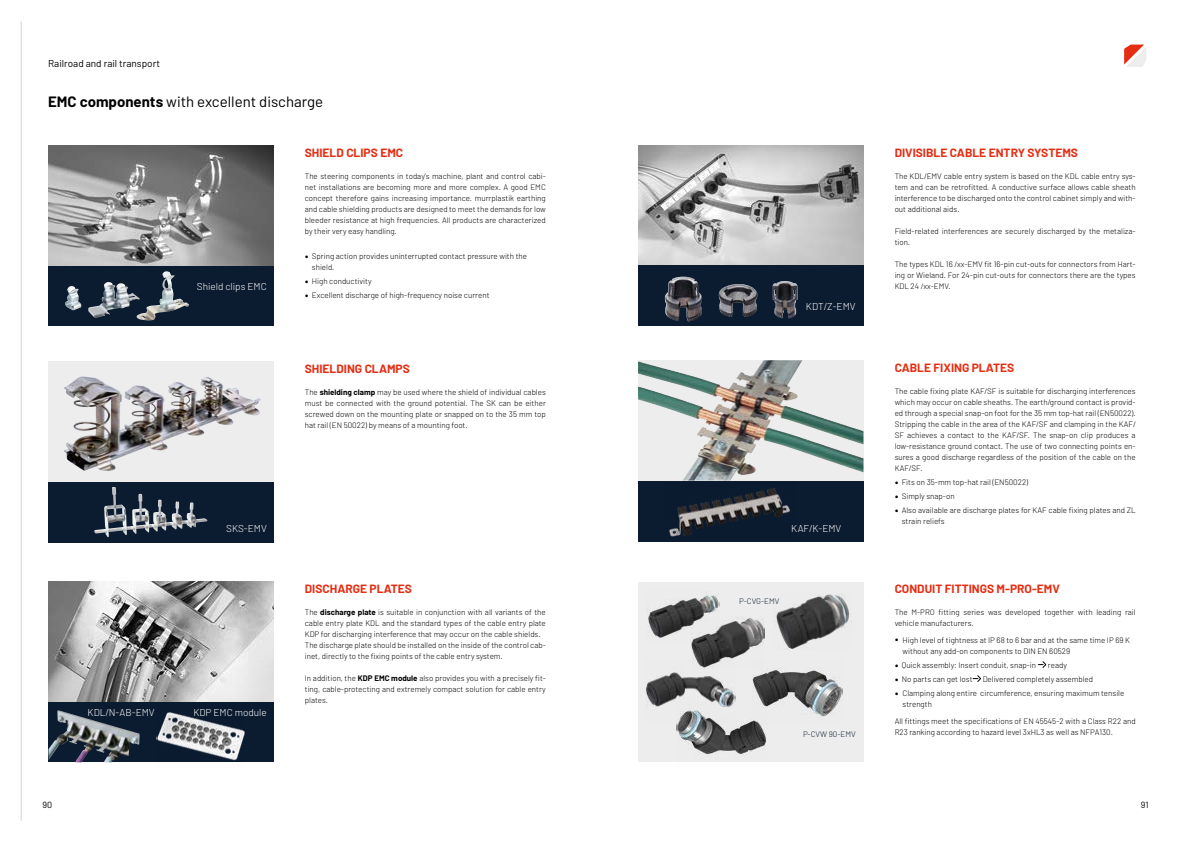
<style>
.page{position:relative;width:1191px;height:842px;background:#fff}
.page>*{position:absolute;margin:0;border:0;box-sizing:border-box;transform-origin:0 0}
.t1{font:15px "Barlow";color:#000}
.t2{font:700 12px "Barlow";color:#e52d12}
.t3{font:300 10px "Barlow";color:#fff}
.t4{font:10px "Barlow";color:#000}
.t5{font:9px "Barlow";color:#000}
.t6{font:300 8px/11px "Barlow";color:#000}
.t7{font:300 8px "Barlow";color:#0b1b30}
.s1{font-weight:700}
.s2{font-family:"Brandon Grotesque";font-weight:700;font-size:10px}
</style>
<div class="page">
<hr style="left:21px;top:21px;width:1px;height:800px;background:#d0d3d6">
<div style="left:48px;top:265px;width:226px;height:61px;background:#0b1b30"></div>
<img style="left:48px;top:145px;width:226px;height:121px">
<img style="left:88px;top:282px;width:49px;height:36px">
<img style="left:137px;top:271px;width:52px;height:50px">
<img style="left:65px;top:286px;width:16px;height:24px">
<div style="left:48px;top:482px;width:226px;height:61px;background:#0b1b30"></div>
<div style="left:48px;top:361px;width:226px;height:121px;background:#ededed"></div>
<img style="left:64px;top:376px;width:197px;height:95px">
<img style="left:94px;top:487px;width:113px;height:50px">
<div style="left:48px;top:701px;width:226px;height:61px;background:#0b1b30"></div>
<img style="left:48px;top:581px;width:226px;height:120px">
<img style="left:48px;top:710px;width:92px;height:52px">
<svg style="left:1038px;top:661px;width:9px;height:7px"></svg>
<svg style="left:973px;top:675px;width:8px;height:7px"></svg>
<img style="left:638px;top:145px;width:225px;height:120px">
<div style="left:638px;top:265px;width:225px;height:61px;background:#0b1b30"></div>
<img style="left:665px;top:277px;width:37px;height:44px">
<img style="left:772px;top:281px;width:26px;height:37px">
<img style="left:718px;top:284px;width:40px;height:33px">
<div style="left:638px;top:480px;width:225px;height:61px;background:#0b1b30"></div>
<img style="left:638px;top:360px;width:225px;height:120px">
<div style="left:638px;top:583px;width:225px;height:179px;background:#ededed"></div>
<img style="left:647px;top:592px;width:72px;height:46px">
<img style="left:691px;top:616px;width:73px;height:43px">
<img style="left:776px;top:593px;width:76px;height:56px">
<img style="left:646px;top:659px;width:89px;height:62px">
<img style="left:677px;top:702px;width:89px;height:55px">
<img style="left:752px;top:667px;width:90px;height:57px">
<img style="left:669px;top:488px;width:121px;height:49px">
<img style="left:156px;top:712px;width:89px;height:49px">
<svg style="left:1124px;top:45px;width:22px;height:22px"></svg>
<p class="t4" style="left:48px;top:57px;width:113px">Railroad and rail transport</p>
<h1 class="t1" style="left:48px;top:93px;width:276px"><span class="s1">EMC components</span> with excellent discharge</h1>
<h2 class="t2" style="left:305px;top:146px;width:100px">SHIELD CLIPS EMC</h2>
<p class="t6" style="left:305px;top:171px;width:242px;text-align:justify">The steering components in today's machine, plant and control cabi&shy;net installations are becoming more and more complex. A good EMC concept therefore gains increasing importance. murrplastik earthing and cable shielding products are designed to meet the demands for low bleeder resistance at high frequencies. All products are characterized by their very easy handling.</p>
<p class="t6" style="left:312px;top:251px;width:217px;text-indent:-7px"><span class="s2">•</span> Spring action provides uninterrupted contact pressure with the shield.</p>
<p class="t6" style="left:305px;top:276px;width:68px"><span class="s2">•</span> High conductivity</p>
<p class="t6" style="left:305px;top:290px;width:186px"><span class="s2">•</span> Excellent discharge of high-frequency noise current</p>
<p class="t3" style="left:197px;top:280px;width:71px">Shield clips EMC</p>
<p class="t3" style="left:88px;top:706px;width:69px">KDL/N-AB-EMV</p>
<p class="t3" style="left:226px;top:522px;width:42px">SKS-EMV</p>
<p class="t3" style="left:193px;top:706px;width:75px">KDP EMC module</p>
<h2 class="t2" style="left:305px;top:362px;width:106px">SHIELDING CLAMPS</h2>
<p class="t6" style="left:305px;top:387px;width:242px;text-align:justify">The <span class="s1">shielding clamp</span> may be used where the shield of individual cables must be connected with the ground potential. The SK can be either screwed down on the mounting plate or snapped on to the 35 mm top hat rail (EN 50022) by means of a mounting foot.</p>
<h2 class="t2" style="left:305px;top:581px;width:109px">DISCHARGE PLATES</h2>
<p class="t6" style="left:305px;top:606px;width:242px">The <span class="s1">discharge plate</span> is suitable in conjunction with all variants of the cable entry plate KDL and the standard types of the cable entry plate KDP for discharging interference that may occur on the cable shields.<br>The discharge plate should be installed on the inside of the control cab&shy;inet, directly to the fixing points of the cable entry system.</p>
<p class="t6" style="left:305px;top:672px;width:242px;text-align:justify">In addition, the <span class="s1">KDP EMC module</span> also provides you with a precisely fit&shy;ting, cable-protecting and extremely compact solution for cable entry plates.</p>
<p class="t3" style="left:806px;top:300px;width:51px">KDT/Z-EMV</p>
<p class="t3" style="left:791px;top:522px;width:52px">KAF/K-EMV</p>
<p class="t7" style="left:739px;top:596px;width:42px">P-CVG-EMV</p>
<p class="t7" style="left:803px;top:729px;width:54px">P-CVW 90-EMV</p>
<h2 class="t2" style="left:894px;top:145px;width:185px">DIVISIBLE CABLE ENTRY SYSTEMS</h2>
<p class="t6" style="left:894px;top:170px;width:242px;text-align:justify">The KDL/EMV cable entry system is based on the KDL cable entry sys&shy;tem and can be retrofitted. A conductive surface allows cable sheath interference to be discharged onto the control cabinet simply and with&shy;out additional aids.</p>
<p class="t6" style="left:894px;top:225px;width:242px">Field-related interferences are securely discharged by the metaliza&shy;tion.</p>
<p class="t6" style="left:894px;top:258px;width:242px;text-align:justify">The types KDL 16 /xx-EMV fit 16-pin cut-outs for connectors from Hart&shy;ing or Wieland. For 24-pin cut-outs for connectors there are the types KDL 24 /xx-EMV.</p>
<h2 class="t2" style="left:894px;top:360px;width:121px">CABLE FIXING PLATES</h2>
<p class="t6" style="left:894px;top:386px;width:242px;text-align:justify">The cable fixing plate KAF/SF is suitable for discharging interferences which may occur on cable sheaths. The earth/ground contact is provid&shy;ed through a special snap-on foot for the 35 mm top-hat rail (EN50022).<br>Stripping the cable in the area of the KAF/SF and clamping in the KAF/ SF achieves a contact to the KAF/SF. The snap-on clip produces a low-resistance ground contact. The use of two connecting points en&shy;sures a good discharge regardless of the position of the cable on the KAF/SF.</p>
<p class="t6" style="left:894px;top:477px;width:135px"><span class="s2">•</span> Fits on 35-mm top-hat rail (EN50022)</p>
<p class="t6" style="left:894px;top:491px;width:61px"><span class="s2">•</span> Simply snap-on</p>
<p class="t6" style="left:901px;top:505px;width:235px;text-indent:-7px"><span class="s2">•</span> Also available are discharge plates for KAF cable fixing plates and ZL strain reliefs</p>
<h2 class="t2" style="left:894px;top:581px;width:167px">CONDUIT FITTINGS M-PRO-EMV</h2>
<p class="t6" style="left:894px;top:606px;width:242px">The M-PRO fitting series was developed together with leading rail vehicle manufacturers.</p>
<p class="t6" style="left:902px;top:634px;width:229px;text-indent:-8px"><span class="s2">•</span> High level of tightness at IP 68 to 6 bar and at the same time IP 69 K without any add-on components to DIN EN 60529</p>
<p class="t6" style="left:894px;top:659px;width:143px"><span class="s2">•</span> Quick assembly: Insert conduit, snap-in</p>
<p class="t6" style="left:1048px;top:659px;width:21px">ready</p>
<p class="t6" style="left:894px;top:673px;width:79px"><span class="s2">•</span> No parts can get lost</p>
<p class="t6" style="left:982px;top:673px;width:112px">Delivered completely assembled</p>
<p class="t6" style="left:902px;top:687px;width:223px;text-indent:-8px"><span class="s2">•</span> Clamping along entire circumference, ensuring maximum tensile strength</p>
<p class="t6" style="left:894px;top:715px;width:242px">All fittings meet the specifications of EN 45545-2 with a Class R22 and<br>R23 ranking according to hazard level 3xHL3 as well as NFPA130.</p>
<p class="t5" style="left:43px;top:800px;width:11px">90</p>
<p class="t5" style="left:1140px;top:800px;width:9px">91</p>
</div>
